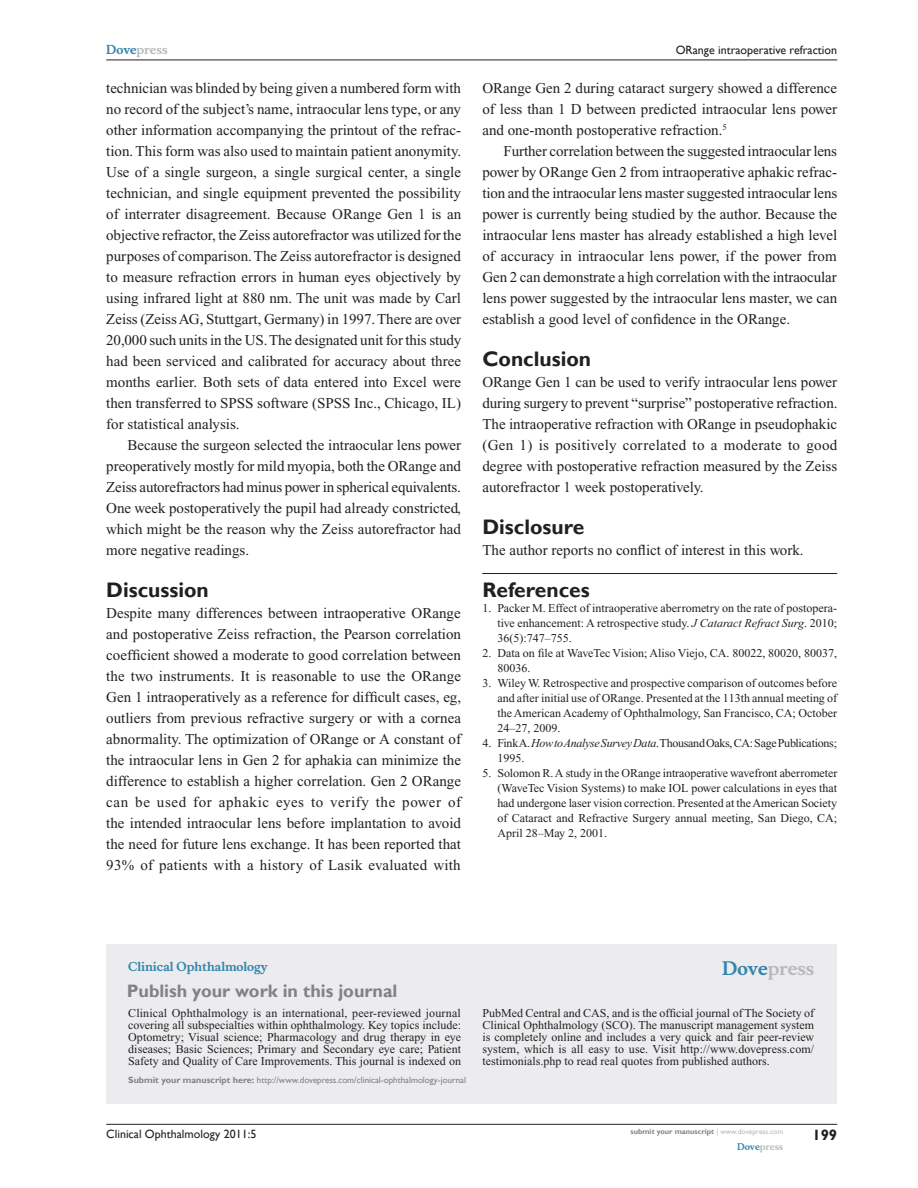
<style>
.page{position:relative;width:918px;height:1188px;background:#fff}
.page>*{position:absolute;margin:0;border:0;box-sizing:border-box;transform-origin:0 0}
.t1{font:700 21px "Gill Sans";color:#231f20}
.t2{font:700 18px "Gill Sans";color:#808285}
.t3{font:700 18px "Musee";color:#b8b9bc}
.t4{font:15px/21px "Times New Roman";color:#231f20;text-align:justify}
.t5{font:700 15px "Gill Sans";color:#231f20}
.t6{font:12px/15px "Times New Roman";color:#231f20;text-align:justify}
.t7{font:12px/15px "Times New Roman";letter-spacing:-.025em;color:#231f20}
.t8{font:12px "Gill Sans";color:#231f20}
.t9{font:700 12px "Musee";color:#3485ae}
.t10{font:700 12px "Musee";color:#b8b9bc}
.t11{font:9px "Gill Sans";color:#808285}
.t12{font:700 9px "Musee";color:#b8b9bc}
.t13{font:700 7.5px "Gill Sans";color:#808285}
.s1{color:#3485ae}
.s2{font-style:italic}
.s3{font-weight:700}
.s4{font-weight:400;color:#b8b9bc}
</style>
<div class="page">
<div style="left:106px;top:944px;width:731px;height:159px;background:#ececee"></div>
<hr style="left:106px;top:1124px;width:731px;height:1px;background:#231f20">
<hr style="left:106px;top:60px;width:731px;height:1px;background:#231f20">
<hr style="left:482px;top:573px;width:355px;height:1px;background:#231f20">
<p class="t10" style="left:106px;top:43px;width:63px"><span class="s1">Dove</span>press</p>
<p class="t4" style="left:106px;top:77px;width:357px">technician was blinded by being given a numbered form with no record of the subject’s name, intraocular lens type, or any other information accompanying the printout of the refrac&shy;tion. This form was also used to maintain patient anonymity.<br>Use of a single surgeon, a single surgical center, a single technician, and single equipment prevented the possibility of interrater disagreement. Because ORange Gen 1 is an objective refractor, the Zeiss autorefractor was utilized for the purposes of comparison. The Zeiss autorefractor is designed to measure refraction errors in human eyes objectively by using infrared light at 880 nm. The unit was made by Carl Zeiss (Zeiss AG, Stuttgart, Germany) in 1997. There are over 20,000 such units in the US. The designated unit for this study had been serviced and calibrated for accuracy about three months earlier. Both sets of data entered into Excel were then transferred to SPSS software (SPSS Inc., Chicago, IL) for statistical analysis.</p>
<p class="t4" style="left:106px;top:434px;width:356px;text-indent:21px">Because the surgeon selected the intraocular lens power preoperatively mostly for mild myopia, both the ORange and Zeiss autorefractors had minus power in spherical equivalents.<br>One week postoperatively the pupil had already constricted, which might be the reason why the Zeiss autorefractor had more negative readings.</p>
<h1 class="t1" style="left:106px;top:577px;width:104px">Discussion</h1>
<p class="t4" style="left:106px;top:602px;width:356px">Despite many differences between intraoperative ORange and postoperative Zeiss refraction, the Pearson correlation coefficient showed a moderate to good correlation between the two instruments. It is reasonable to use the ORange Gen 1 intraoperatively as a reference for difficult cases, eg, outliers from previous refractive surgery or with a cornea abnormality. The optimization of ORange or A constant of the intraocular lens in Gen 2 for aphakia can minimize the difference to establish a higher correlation. Gen 2 ORange can be used for aphakic eyes to verify the power of the intended intraocular lens before implantation to avoid the need for future lens exchange. It has been reported that 93% of patients with a history of Lasik evaluated with</p>
<p class="t8" style="left:676px;top:43px;width:163px">ORange intraoperative refraction</p>
<p class="t4" style="left:482px;top:77px;width:356px">ORange Gen 2 during cataract surgery showed a difference of less than 1 D between predicted intraocular lens power and one-month postoperative refraction.<sup>5</sup></p>
<p class="t4" style="left:482px;top:140px;width:356px;text-indent:21px">Further correlation between the suggested intraocular lens power by ORange Gen 2 from intraoperative aphakic refrac&shy;tion and the intraocular lens master suggested intraocular lens power is currently being studied by the author. Because the intraocular lens master has already established a high level of accuracy in intraocular lens power, if the power from Gen 2 can demonstrate a high correlation with the intraocular lens power suggested by the intraocular lens master, we can establish a good level of confidence in the ORange.</p>
<h1 class="t1" style="left:482px;top:346px;width:110px">Conclusion</h1>
<p class="t4" style="left:482px;top:371px;width:357px">ORange Gen 1 can be used to verify intraocular lens power during surgery to prevent “surprise” postoperative refraction.<br>The intraoperative refraction with ORange in pseudophakic (Gen 1) is positively correlated to a moderate to good degree with postoperative refraction measured by the Zeiss autorefractor 1 week postoperatively.</p>
<h1 class="t1" style="left:482px;top:514px;width:103px">Disclosure</h1>
<p class="t4" style="left:482px;top:539px;width:323px">The author reports no conflict of interest in this work.</p>
<h1 class="t1" style="left:482px;top:577px;width:109px">References</h1>
<p class="t6" style="left:497px;top:600px;width:341px;text-indent:-15px">1. Packer M. Effect of intraoperative aberrometry on the rate of postopera&shy;tive enhancement: A retrospective study. <span class="s2">J Cataract Refract Surg</span>. 2010; 36(5):747–755.</p>
<p class="t6" style="left:497px;top:645px;width:341px;text-indent:-15px">2. Data on file at WaveTec Vision; Aliso Viejo, CA. 80022, 80020, 80037,<br>80036.</p>
<p class="t6" style="left:497px;top:675px;width:341px;text-indent:-15px">3. Wiley W. Retrospective and prospective comparison of outcomes before and after initial use of ORange. Presented at the 113th annual meeting of the American Academy of Ophthalmology, San Francisco, CA; October 24–27, 2009.</p>
<p class="t7" style="left:497px;top:735px;width:341px;text-indent:-15px">4. Fink A. <span class="s2">How to Analyse Survey Data</span>. Thousand Oaks, CA: Sage Publications;<br>1995.</p>
<p class="t6" style="left:497px;top:765px;width:342px;text-indent:-15px">5. Solomon R. A study in the ORange intraoperative wavefront aberrometer (WaveTec Vision Systems) to make IOL power calculations in eyes that had undergone laser vision correction. Presented at the American Society of Cataract and Refractive Surgery annual meeting, San Diego, CA; April 28–May 2, 2001.</p>
<p class="t9" style="left:128px;top:959px;width:141px">Clinical Ophthalmology</p>
<p class="t2" style="left:127px;top:980px;width:272px">Publish your work in this journal</p>
<p class="t3" style="left:722px;top:958px;width:94px"><span class="s1">Dove</span>press</p>
<p class="t6" style="left:128px;top:1007px;width:334px;line-height:12px">Clinical Ophthalmology is an international, peer-reviewed journal covering all subspecialties within ophthalmology. Key topics include:<br>Optometry; Visual science; Pharmacology and drug therapy in eye diseases; Basic Sciences; Primary and Secondary eye care; Patient Safety and Quality of Care Improvements. This journal is indexed on</p>
<p class="t6" style="left:482px;top:1007px;width:333px;line-height:12px">PubMed Central and CAS, and is the official journal of The Society of Clinical Ophthalmology (SCO). The manuscript management system is completely online and includes a very quick and fair peer-review system, which is all easy to use. Visit http://www.dovepress.com/ testimonials.php to read real quotes from published authors.</p>
<p class="t11" style="left:128px;top:1075px;width:339px"><span class="s3">Submit your manuscript here:</span> http://www.dovepress.com/clinical-ophthalmology-journal</p>
<p class="t8" style="left:106px;top:1127px;width:152px">Clinical Ophthalmology 2011:5</p>
<p class="t13" style="left:631px;top:1127px;width:154px">submit your manuscript <span class="s4">| www.dovepress.com</span></p>
<p class="t12" style="left:737px;top:1141px;width:48px"><span class="s1">Dove</span>press</p>
<p class="t5" style="left:812px;top:1126px;width:26px">199</p>
</div>
